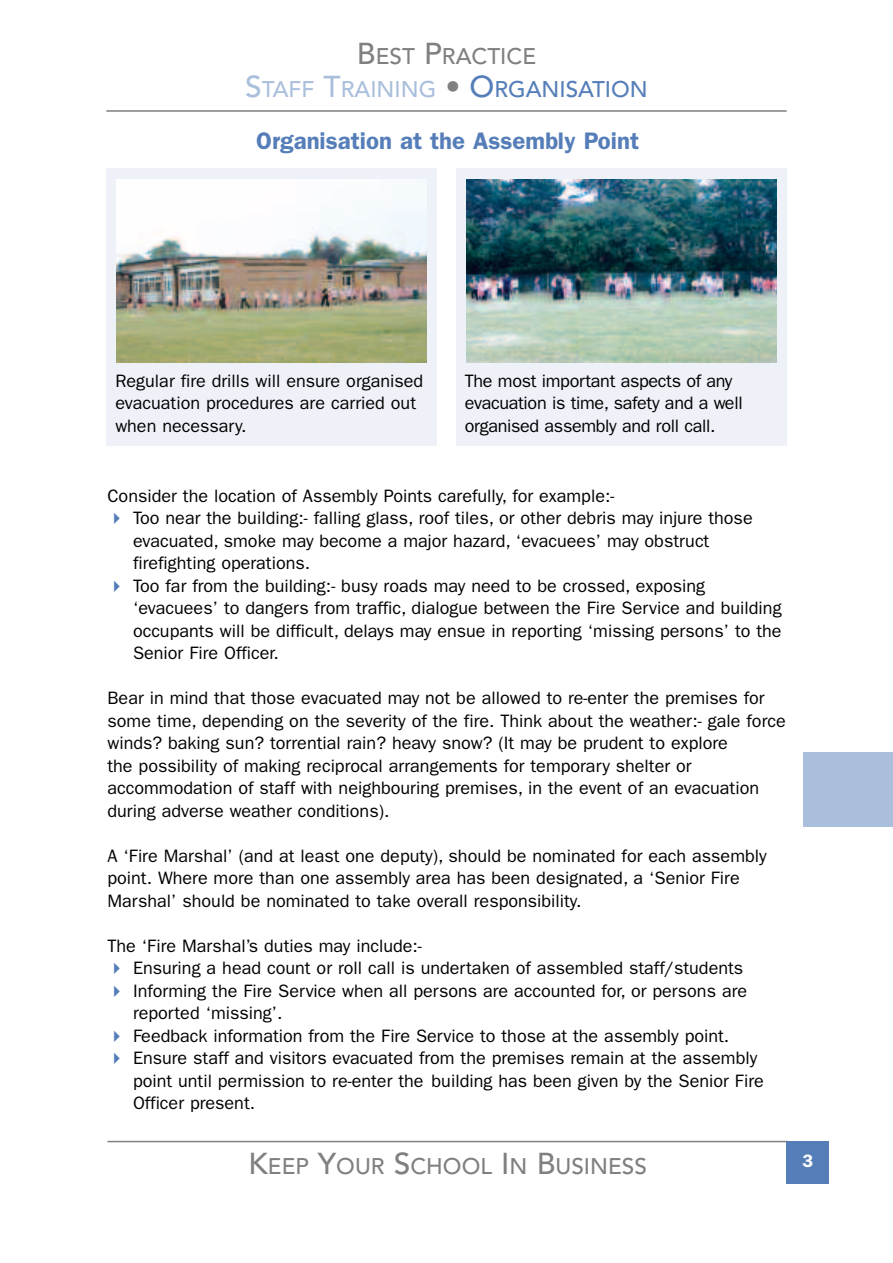
<style>
.page{position:relative;width:893px;height:1263px;background:#fff}
.page>*{position:absolute;margin:0;border:0;box-sizing:border-box;transform-origin:0 0}
.t1{font:600 24px "Franklin Gothic";color:#557eb9}
.t2{font:500 22.5px/33px "Avenir";color:#aabfdc;text-align:center}
.t3{font:500 22.5px "Avenir";color:#808080}
.t4{font:18px/22.5px "Franklin Gothic";color:#000}
.t5{font:18px/22.5px "Franklin Gothic";letter-spacing:-.02em;color:#000}
.t6{font:600 18px "Franklin Gothic";color:#fff}
.s1{font-size:30px;color:#808080}
.s2{color:#808080}
.s3{font-size:30px}
.s4{font-size:30px;color:#557eb9}
.s5{color:#557eb9}
</style>
<div class="page">
<div style="left:456px;top:168px;width:331px;height:278px;background:#eef2f8"></div>
<div style="left:106px;top:168px;width:331px;height:278px;background:#eef2f8"></div>
<hr style="left:106px;top:110px;width:681px;height:2px;background:#808080">
<div style="left:804px;top:753px;width:89px;height:74px;background:#aabfdc"></div>
<hr style="left:107px;top:1141px;width:681px;height:1px;background:#808080">
<div style="left:787px;top:1141px;width:42px;height:42px;background:#557eb9"></div>
<img style="left:117px;top:179px;width:310px;height:183px">
<img style="left:466px;top:179px;width:310px;height:183px">
<p class="t2" style="left:245px;top:41px;width:404px"><span class="s1">B</span><span class="s2">EST</span> <span class="s1">P</span><span class="s2">RACTICE<br></span><span class="s3">S</span>TAFF <span class="s3">T</span>RAINING <span class="s1">•</span> <span class="s4">O</span><span class="s5">RGANISATION</span></p>
<h1 class="t1" style="left:256px;top:133px;width:384px">Organisation at the Assembly Point</h1>
<p class="t4" style="left:115px;top:371px;width:309px">Regular fire drills will ensure organised evacuation procedures are carried out when necessary.</p>
<p class="t5" style="left:465px;top:371px;width:279px">The most important aspects of any evacuation is time, safety and a well organised assembly and roll call.</p>
<p class="t4" style="left:107px;top:486px;width:508px">Consider the location of Assembly Points carefully, for example:-</p>
<p class="t4" style="left:133px;top:508px;width:621px;text-indent:-26px"><span class="s5">✔</span> Too near the building:- falling glass, roof tiles, or other debris may injure those evacuated, smoke may become a major hazard, ‘evacuees’ may obstruct firefighting operations.</p>
<p class="t4" style="left:133px;top:576px;width:650px;text-indent:-26px"><span class="s5">✔</span> Too far from the building:- busy roads may need to be crossed, exposing ‘evacuees’ to dangers from traffic, dialogue between the Fire Service and building occupants will be difficult, delays may ensue in reporting ‘missing persons’ to the Senior Fire Officer.</p>
<p class="t4" style="left:107px;top:688px;width:680px">Bear in mind that those evacuated may not be allowed to re-enter the premises for some time, depending on the severity of the fire. Think about the weather:- gale force winds? baking sun? torrential rain? heavy snow? (It may be prudent to explore<br>the possibility of making reciprocal arrangements for temporary shelter or accommodation of staff with neighbouring premises, in the event of an evacuation during adverse weather conditions).</p>
<p class="t4" style="left:107px;top:846px;width:661px">A ‘Fire Marshal’ (and at least one deputy), should be nominated for each assembly point. Where more than one assembly area has been designated, a ‘Senior Fire<br>Marshal’ should be nominated to take overall responsibility.</p>
<p class="t4" style="left:107px;top:936px;width:316px">The ‘Fire Marshal’s duties may include:-</p>
<p class="t4" style="left:107px;top:958px;width:637px"><span class="s5">✔</span> Ensuring a head count or roll call is undertaken of assembled staff/students</p>
<p class="t4" style="left:133px;top:981px;width:616px;text-indent:-25px"><span class="s5">✔</span> Informing the Fire Service when all persons are accounted for, or persons are reported ‘missing’.</p>
<p class="t4" style="left:107px;top:1026px;width:623px"><span class="s5">✔</span> Feedback information from the Fire Service to those at the assembly point.</p>
<p class="t4" style="left:133px;top:1048px;width:632px;text-indent:-25px"><span class="s5">✔</span> Ensure staff and visitors evacuated from the premises remain at the assembly point until permission to re-enter the building has been given by the Senior Fire<br>Officer present.</p>
<p class="t3" style="left:249px;top:1157px;width:400px"><span class="s3">K</span>EEP <span class="s3">Y</span>OUR <span class="s3">S</span>CHOOL <span class="s3">I</span>N <span class="s3">B</span>USINESS</p>
<p class="t6" style="left:802px;top:1154px;width:12px">3</p>
</div>
